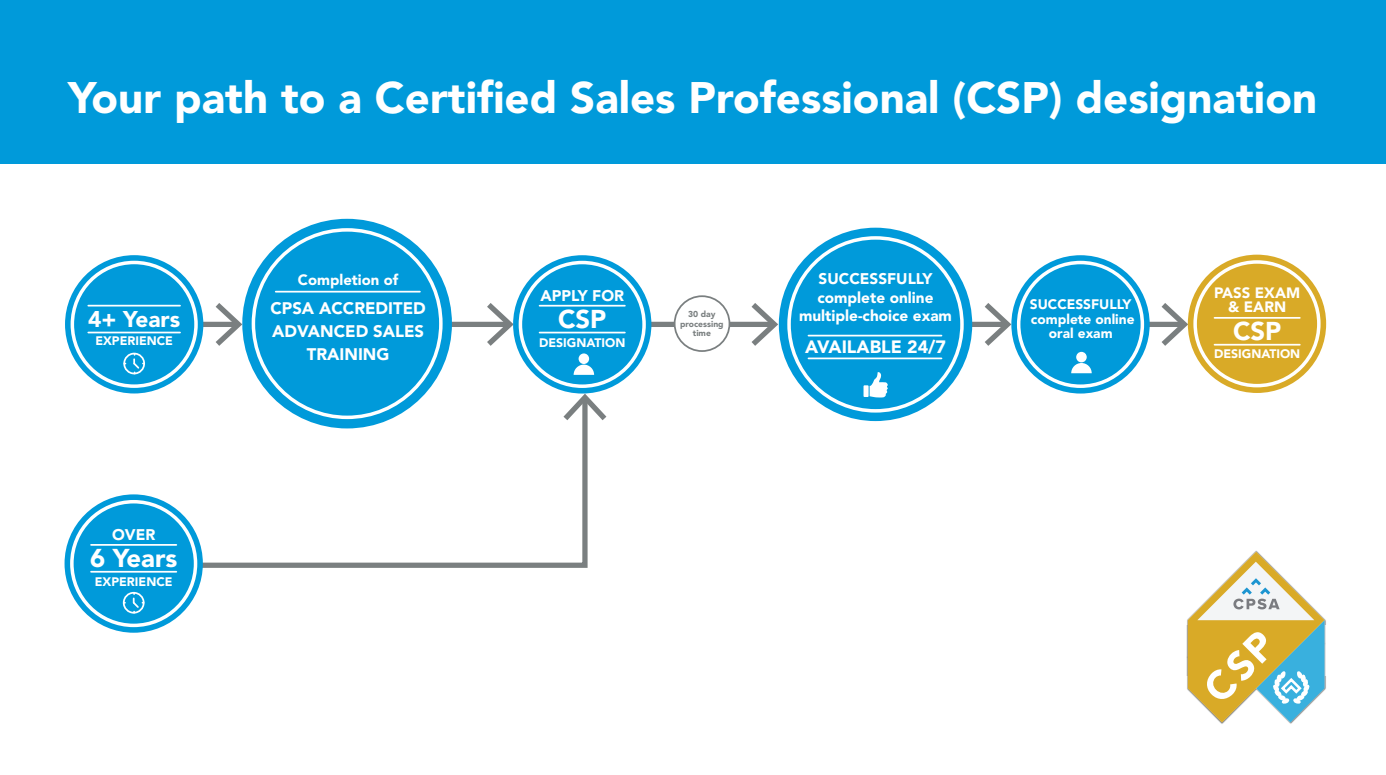
<style>
.page{position:relative;width:1386px;height:775px;background:#fff}
.page>*{position:absolute;margin:0;border:0;box-sizing:border-box;transform-origin:0 0}
.t1{font:900 43.75px "Avenir LT Std";color:#fff}
.t2{font:900 25.55px "Avenir LT Std";color:#fff}
.t3{font:900 22.57px "Avenir LT Std";color:#fff}
.t4{font:900 17.68px "Avenir LT Std";color:#fff}
.t5{font:900 16.62px/22.8px "Avenir LT Std";color:#fff;text-align:center}
.t6{font:900 15.4px/18.4px "Avenir LT Std";color:#fff;text-align:center}
.t7{font:900 14.88px/14.3px "Avenir LT Std";color:#fff;text-align:center}
.t8{font:900 13.65px/14.5px "Avenir LT Std";color:#fff;text-align:center}
.t9{font:900 12.25px "Avenir LT Std";color:#fff}
.t10{font:900 8.58px/9.5px "Avenir LT Std";color:#7a7f80;text-align:center}
</style>
<div class="page">
<div style="left:435px;top:322px;width:73px;height:5px;background:#7a7f80"></div>
<svg style="left:487px;top:303px;width:27px;height:43px"></svg>
<div style="left:164px;top:322px;width:73px;height:5px;background:#7a7f80"></div>
<svg style="left:216px;top:303px;width:26px;height:43px"></svg>
<div style="left:939px;top:322px;width:67px;height:5px;background:#7a7f80"></div>
<svg style="left:985px;top:303px;width:26px;height:43px"></svg>
<div style="left:1116px;top:322px;width:67px;height:5px;background:#7a7f80"></div>
<svg style="left:1162px;top:303px;width:26px;height:43px"></svg>
<svg style="left:170px;top:394px;width:418px;height:174px"></svg>
<svg style="left:563px;top:394px;width:43px;height:26px"></svg>
<div style="left:623px;top:322px;width:150px;height:5px;background:#7a7f80"></div>
<svg style="left:752px;top:303px;width:26px;height:43px"></svg>
<div style="left:0;top:0;width:1386px;height:164px;background:#009ada"></div>
<div style="left:779px;top:228px;width:193px;height:193px;background:#009ada;border-radius:50%"></div>
<div style="left:787px;top:236px;width:177px;height:177px;border:4px solid #fff;border-radius:50%"></div>
<hr style="left:808px;top:335px;width:134px;height:1px;background:#fff">
<hr style="left:808px;top:358px;width:134px;height:1px;background:#fff">
<div style="left:65px;top:255px;width:138px;height:138px;background:#009ada;border-radius:50%"></div>
<div style="left:71px;top:261px;width:127px;height:127px;border:4px solid #fff;border-radius:50%"></div>
<hr style="left:88px;top:305px;width:92px;height:2px;background:#fff">
<hr style="left:88px;top:332px;width:92px;height:1px;background:#fff">
<div style="left:123px;top:353px;width:22px;height:21px;border:2px solid #fff;border-radius:50%"></div>
<svg style="left:132px;top:354px;width:12px;height:19px"></svg>
<div style="left:513px;top:255px;width:138px;height:139px;background:#009ada;border-radius:50%"></div>
<div style="left:519px;top:261px;width:127px;height:127px;border:4px solid #fff;border-radius:50%"></div>
<hr style="left:540px;top:305px;width:85px;height:2px;background:#fff">
<hr style="left:540px;top:332px;width:85px;height:1px;background:#fff">
<div style="left:1011px;top:255px;width:139px;height:139px;background:#009ada;border-radius:50%"></div>
<div style="left:1017px;top:261px;width:127px;height:127px;border:4px solid #fff;border-radius:50%"></div>
<div style="left:1188px;top:255px;width:138px;height:138px;background:#d9aa27;border-radius:50%"></div>
<div style="left:1193px;top:260px;width:128px;height:127px;border:4px solid #fff;border-radius:50%"></div>
<hr style="left:1215px;top:317px;width:85px;height:2px;background:#fff">
<hr style="left:1215px;top:344px;width:85px;height:2px;background:#fff">
<div style="left:675px;top:296px;width:54px;height:55px;background:#fff;border-radius:50%"></div>
<div style="left:674px;top:295px;width:56px;height:57px;border:2px solid #7a7f80;border-radius:50%"></div>
<div style="left:579px;top:353px;width:10px;height:11px;background:#fff;border-radius:50%"></div>
<svg style="left:574px;top:365px;width:20px;height:10px"></svg>
<div style="left:1076px;top:352px;width:11px;height:10px;background:#fff;border-radius:50%"></div>
<svg style="left:1071px;top:363px;width:21px;height:10px"></svg>
<svg style="left:864px;top:372px;width:24px;height:26px"></svg>
<div style="left:65px;top:494px;width:138px;height:139px;background:#009ada;border-radius:50%"></div>
<div style="left:70px;top:500px;width:127px;height:127px;border:4px solid #fff;border-radius:50%"></div>
<hr style="left:91px;top:544px;width:85px;height:2px;background:#fff">
<hr style="left:91px;top:571px;width:85px;height:2px;background:#fff">
<div style="left:123px;top:592px;width:22px;height:22px;border:2px solid #fff;border-radius:50%"></div>
<svg style="left:131px;top:593px;width:13px;height:20px"></svg>
<div style="left:242px;top:219px;width:210px;height:209px;background:#009ada;border-radius:50%"></div>
<div style="left:252px;top:228px;width:191px;height:191px;border:4px solid #fff;border-radius:50%"></div>
<hr style="left:276px;top:291px;width:144px;height:2px;background:#fff">
<img style="left:1186px;top:626px;width:140px;height:50px">
<svg style="left:1188px;top:552px;width:137px;height:170px"></svg>
<h1 class="t1" style="left:68px;top:71px;width:1251px">Your path to a Certified Sales Professional (CSP) designation</h1>
<h3 class="t3" style="left:88px;top:305px;width:94px">4+ Years</h3>
<p class="t9" style="left:95px;top:334px;width:79px">EXPERIENCE</p>
<p class="t6" style="left:112px;top:525px;width:45px">OVER</p>
<h2 class="t2" style="left:90px;top:543px;width:89px">6 Years</h2>
<p class="t9" style="left:95px;top:574px;width:79px">EXPERIENCE</p>
<p class="t7" style="left:298px;top:273px;width:102px">Completion of</p>
<p class="t5" style="left:270px;top:297px;width:157px">CPSA ACCREDITED<br>ADVANCED SALES<br>TRAINING</p>
<p class="t6" style="left:540px;top:286px;width:85px">APPLY FOR</p>
<h2 class="t2" style="left:558px;top:304px;width:50px">CSP</h2>
<p class="t9" style="left:539px;top:335px;width:88px">DESIGNATION</p>
<p class="t10" style="left:680px;top:310px;width:45px">30 day processing time</p>
<p class="t6" style="left:799px;top:270px;width:154px">SUCCESSFULLY complete online multiple-choice exam</p>
<p class="t4" style="left:805px;top:336px;width:142px">AVAILABLE 24/7</p>
<p class="t8" style="left:1030px;top:297px;width:106px">SUCCESSFULLY complete online oral exam</p>
<p class="t7" style="left:1214px;top:286px;width:87px">PASS EXAM &amp; EARN</p>
<h2 class="t2" style="left:1233px;top:316px;width:50px">CSP</h2>
<p class="t9" style="left:1214px;top:347px;width:88px">DESIGNATION</p>
</div>
